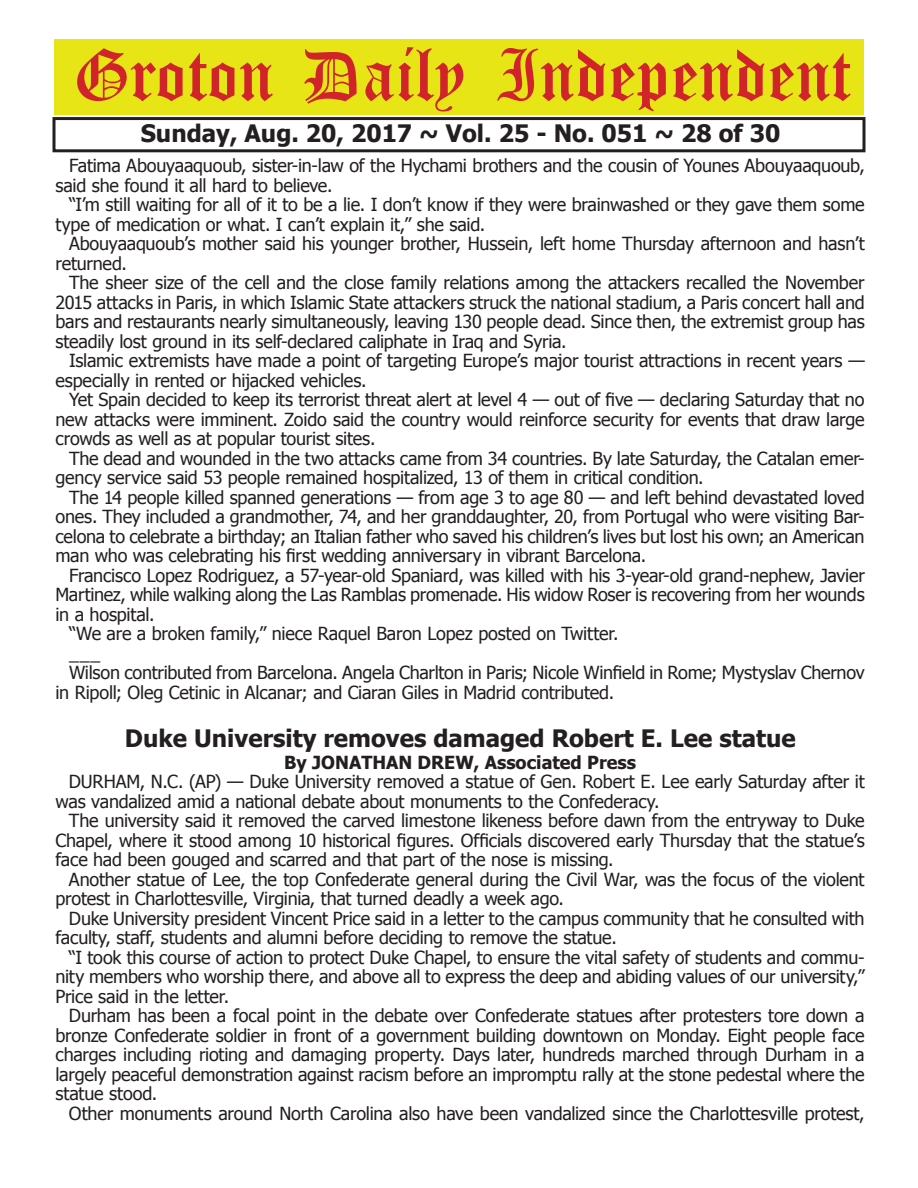
<style>
.page{position:relative;width:918px;height:1188px;background:#fff}
.page>*{position:absolute;margin:0;border:0;box-sizing:border-box;transform-origin:0 0}
.t1{font:54px "Old English Five";color:#d1232a}
.t2{font:700 24px "Tahoma";color:#231f20}
.t3{font:18px/19.5px "Tahoma";letter-spacing:-.015em;color:#231f20}
.t4{font:700 18px "Tahoma";color:#231f20}
</style>
<div class="page">
<div style="left:52px;top:117px;width:814px;height:35px;border:3px solid #231f20"></div>
<div style="left:54px;top:40px;width:810px;height:75px;background:#e7e515"></div>
<h1 class="t1" style="left:73px;top:50px;width:779px">Groton Daily Independent</h1>
<h2 class="t2" style="left:141px;top:116px;width:641px">Sunday, Aug. 20, 2017 ~ Vol. 25 - No. 051 ~ 28 of 30</h2>
<p class="t3" style="left:56px;top:155px;width:811px;text-indent:14px">Fatima Abouyaaquoub, sister-in-law of the Hychami brothers and the cousin of Younes Abouyaaquoub, said she found it all hard to believe.</p>
<p class="t3" style="left:56px;top:194px;width:811px;text-indent:14px">“I’m still waiting for all of it to be a lie. I don’t know if they were brainwashed or they gave them some type of medication or what. I can’t explain it,” she said.</p>
<p class="t3" style="left:56px;top:233px;width:811px;text-indent:14px">Abouyaaquoub’s mother said his younger brother, Hussein, left home Thursday afternoon and hasn’t returned.</p>
<p class="t3" style="left:56px;top:272px;width:811px;text-align:justify;text-indent:14px">The sheer size of the cell and the close family relations among the attackers recalled the November 2015 attacks in Paris, in which Islamic State attackers struck the national stadium, a Paris concert hall and bars and restaurants nearly simultaneously, leaving 130 people dead. Since then, the extremist group has steadily lost ground in its self-declared caliphate in Iraq and Syria.</p>
<p class="t3" style="left:56px;top:350px;width:811px;text-indent:14px">Islamic extremists have made a point of targeting Europe’s major tourist attractions in recent years — especially in rented or hijacked vehicles.</p>
<p class="t3" style="left:56px;top:389px;width:811px;text-align:justify;text-indent:14px">Yet Spain decided to keep its terrorist threat alert at level 4 — out of five — declaring Saturday that no new attacks were imminent. Zoido said the country would reinforce security for events that draw large crowds as well as at popular tourist sites.</p>
<p class="t3" style="left:56px;top:448px;width:811px;text-indent:14px">The dead and wounded in the two attacks came from 34 countries. By late Saturday, the Catalan emer&shy;gency service said 53 people remained hospitalized, 13 of them in critical condition.</p>
<p class="t3" style="left:56px;top:487px;width:811px;text-align:justify;text-indent:14px">The 14 people killed spanned generations — from age 3 to age 80 — and left behind devastated loved ones. They included a grandmother, 74, and her granddaughter, 20, from Portugal who were visiting Bar&shy;celona to celebrate a birthday; an Italian father who saved his children’s lives but lost his own; an American man who was celebrating his first wedding anniversary in vibrant Barcelona.</p>
<p class="t3" style="left:69px;top:565px;width:797px">Francisco Lopez Rodriguez, a 57-year-old Spaniard, was killed with his 3-year-old grand-nephew, Javier</p>
<p class="t3" style="left:56px;top:584px;width:811px">Martinez, while walking along the Las Ramblas promenade. His widow Roser is recovering from her wounds</p>
<p class="t3" style="left:56px;top:604px;width:101px">in a hospital.</p>
<p class="t3" style="left:69px;top:623px;width:551px">“We are a broken family,” niece Raquel Baron Lopez posted on Twitter.</p>
<p class="t3" style="left:69px;top:643px;width:33px">___</p>
<p class="t3" style="left:69px;top:662px;width:797px">Wilson contributed from Barcelona. Angela Charlton in Paris; Nicole Winfield in Rome; Mystyslav Chernov</p>
<p class="t3" style="left:56px;top:682px;width:560px">in Ripoll; Oleg Cetinic in Alcanar; and Ciaran Giles in Madrid contributed.</p>
<h2 class="t2" style="left:125px;top:722px;width:672px">Duke University removes damaged Robert E. Lee statue</h2>
<p class="t4" style="left:284px;top:750px;width:353px">By JONATHAN DREW, Associated Press</p>
<p class="t3" style="left:55px;top:771px;width:811px;text-indent:14px">DURHAM, N.C. (AP) — Duke University removed a statue of Gen. Robert E. Lee early Saturday after it was vandalized amid a national debate about monuments to the Confederacy.</p>
<p class="t3" style="left:55px;top:810px;width:811px;text-align:justify;text-indent:14px">The university said it removed the carved limestone likeness before dawn from the entryway to Duke Chapel, where it stood among 10 historical figures. Officials discovered early Thursday that the statue’s face had been gouged and scarred and that part of the nose is missing.</p>
<p class="t3" style="left:55px;top:869px;width:811px;text-indent:14px">Another statue of Lee, the top Confederate general during the Civil War, was the focus of the violent protest in Charlottesville, Virginia, that turned deadly a week ago.</p>
<p class="t3" style="left:55px;top:908px;width:811px;text-indent:14px">Duke University president Vincent Price said in a letter to the campus community that he consulted with faculty, staff, students and alumni before deciding to remove the statue.</p>
<p class="t3" style="left:55px;top:947px;width:811px;text-align:justify;text-indent:14px">“I took this course of action to protect Duke Chapel, to ensure the vital safety of students and commu&shy;nity members who worship there, and above all to express the deep and abiding values of our university,” Price said in the letter.</p>
<p class="t3" style="left:55px;top:1005px;width:811px;text-align:justify;text-indent:14px">Durham has been a focal point in the debate over Confederate statues after protesters tore down a bronze Confederate soldier in front of a government building downtown on Monday. Eight people face charges including rioting and damaging property. Days later, hundreds marched through Durham in a largely peaceful demonstration against racism before an impromptu rally at the stone pedestal where the statue stood.</p>
<p class="t3" style="left:69px;top:1103px;width:797px">Other monuments around North Carolina also have been vandalized since the Charlottesville protest,</p>
</div>
